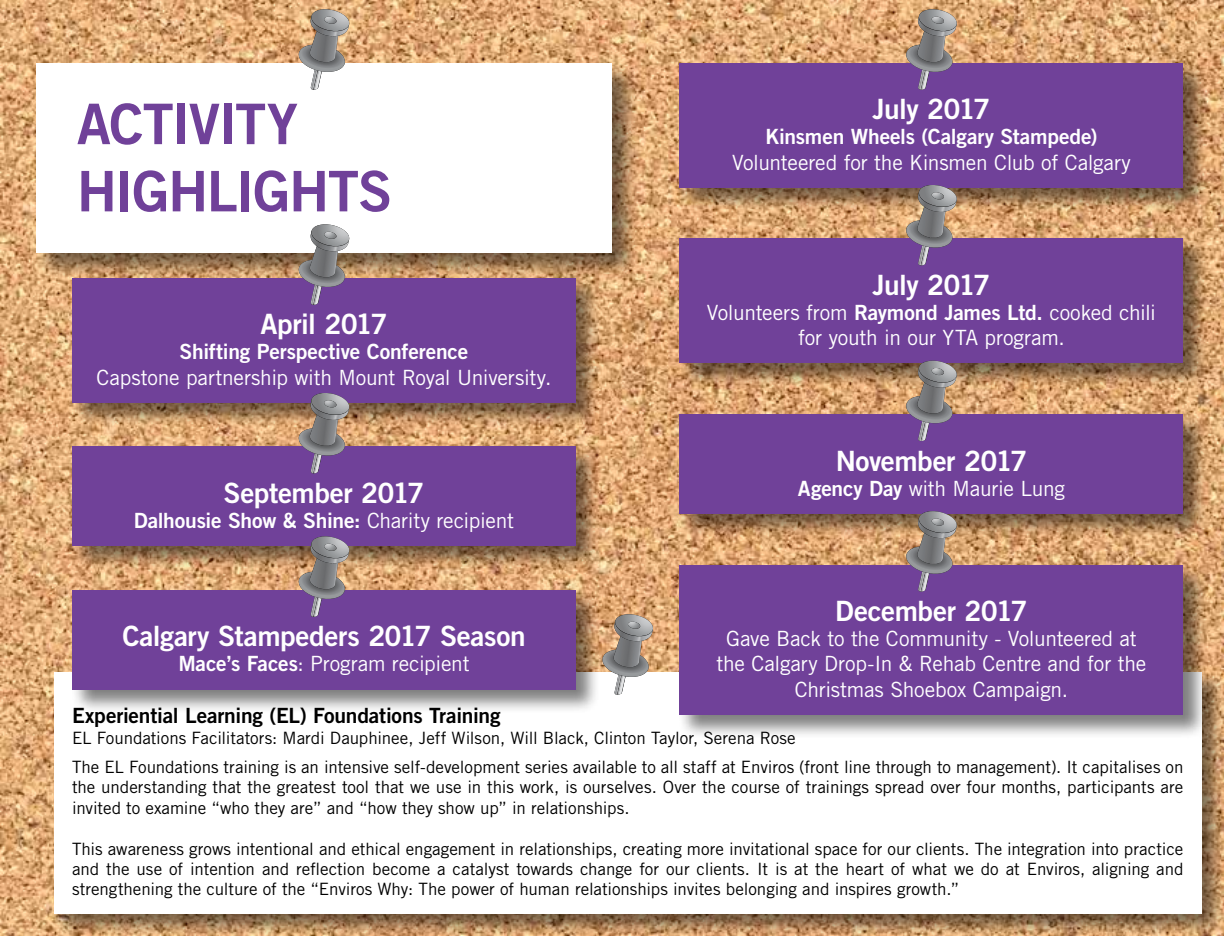
<style>
.page{position:relative;width:1224px;height:936px;background:#fff}
.page>*{position:absolute;margin:0;border:0;box-sizing:border-box;transform-origin:0 0}
.t1{font:56px/67.2px "Trade Gothic LT Std Bd 2";letter-spacing:-.03em;color:#704199}
.t2{font:28px "Trade Gothic LT Std Bd 2";letter-spacing:-.02em;color:#fff}
.t3{font:21px/25.2px "Trade Gothic LT Std";letter-spacing:-.01em;color:#fff;text-align:center}
.t4{font:21px "Trade Gothic LT Std Bd 2";letter-spacing:-.01em;color:#fff}
.t5{font:21px "Trade Gothic LT Std Bd 2";letter-spacing:-.01em;color:#000}
.t6{font:17px/20.4px "Trade Gothic LT Std";letter-spacing:-.005em;color:#000}
.s1{font-family:"Trade Gothic LT Std"}
.s2{font-family:"Trade Gothic LT Std Bd 2"}
</style>
<div class="page">
<img style="left:0;top:0;width:1224px;height:936px">
<div style="left:35px;top:62px;width:604px;height:217px;background:#000;opacity:.5"></div>
<div style="left:36px;top:63px;width:576px;height:189px;background:#fff"></div>
<svg style="left:297px;top:8px;width:53px;height:82px"></svg>
<div style="left:678px;top:62px;width:530px;height:150px;background:#000;opacity:.5"></div>
<div style="left:680px;top:63px;width:504px;height:125px;background:#704199"></div>
<svg style="left:905px;top:8px;width:53px;height:82px"></svg>
<div style="left:71px;top:277px;width:530px;height:150px;background:#000;opacity:.5"></div>
<div style="left:72px;top:278px;width:504px;height:125px;background:#704199"></div>
<svg style="left:297px;top:224px;width:53px;height:81px"></svg>
<div style="left:71px;top:445px;width:530px;height:126px;background:#000;opacity:.5"></div>
<div style="left:72px;top:447px;width:504px;height:99px;background:#704199"></div>
<svg style="left:297px;top:393px;width:53px;height:81px"></svg>
<div style="left:53px;top:671px;width:1171px;height:265px;background:#000;opacity:.5"></div>
<div style="left:54px;top:672px;width:1148px;height:242px;background:#fff"></div>
<svg style="left:601px;top:613px;width:53px;height:82px"></svg>
<div style="left:71px;top:589px;width:530px;height:125px;background:#000;opacity:.5"></div>
<div style="left:72px;top:590px;width:504px;height:99px;background:#704199"></div>
<svg style="left:297px;top:536px;width:53px;height:81px"></svg>
<div style="left:678px;top:237px;width:530px;height:151px;background:#000;opacity:.5"></div>
<div style="left:680px;top:239px;width:504px;height:124px;background:#704199"></div>
<svg style="left:905px;top:185px;width:53px;height:81px"></svg>
<div style="left:678px;top:413px;width:530px;height:125px;background:#000;opacity:.5"></div>
<div style="left:680px;top:414px;width:504px;height:100px;background:#704199"></div>
<svg style="left:905px;top:360px;width:53px;height:81px"></svg>
<div style="left:678px;top:563px;width:530px;height:176px;background:#000;opacity:.5"></div>
<div style="left:680px;top:565px;width:504px;height:150px;background:#704199"></div>
<svg style="left:905px;top:511px;width:53px;height:81px"></svg>
<h1 class="t1" style="left:77px;top:90px;width:317px">ACTIVITY<br>HIGHLIGHTS</h1>
<h2 class="t2" style="left:873px;top:92px;width:119px">July 2017</h2>
<p class="t4" style="left:765px;top:124px;width:334px">Kinsmen Wheels (Calgary Stampede)</p>
<p class="t3" style="left:732px;top:149px;width:400px">Volunteered for the Kinsmen Club of Calgary</p>
<h2 class="t2" style="left:260px;top:307px;width:129px">April 2017</h2>
<p class="t4" style="left:180px;top:339px;width:290px">Shifting Perspective Conference</p>
<p class="t3" style="left:97px;top:364px;width:456px">Capstone partnership with Mount Royal University.</p>
<h2 class="t2" style="left:224px;top:476px;width:202px">September 2017</h2>
<p class="t4" style="left:134px;top:508px;width:382px">Dalhousie Show &amp; Shine: <span class="s1">Charity recipient</span></p>
<h2 class="t2" style="left:122px;top:619px;width:405px">Calgary Stampeders 2017 Season</h2>
<p class="t3" style="left:178px;top:651px;width:293px"><span class="s2">Mace’s Faces</span>: Program recipient</p>
<h2 class="t2" style="left:873px;top:268px;width:119px">July 2017</h2>
<p class="t3" style="left:707px;top:300px;width:451px">Volunteers from <span class="s2">Raymond James Ltd.</span> cooked chili for youth in our YTA program.</p>
<h2 class="t2" style="left:836px;top:443px;width:193px">November 2017</h2>
<p class="t3" style="left:798px;top:475px;width:269px"><span class="s2">Agency Day</span> with Maurie Lung</p>
<h2 class="t2" style="left:835px;top:594px;width:194px">December 2017</h2>
<p class="t3" style="left:717px;top:626px;width:431px">Gave Back to the Community - Volunteered at the Calgary Drop-In &amp; Rehab Centre and for the<br>Christmas Shoebox Campaign.</p>
<p class="t5" style="left:72px;top:703px;width:430px">Experiential Learning (EL) Foundations Training</p>
<p class="t6" style="left:72px;top:723px;width:1113px;line-height:29.4px">EL Foundations Facilitators: Mardi Dauphinee, Jeff Wilson, Will Black, Clinton Taylor, Serena Rose<br>The EL Foundations training is an intensive self-development series available to all staff at Enviros (front line through to management). It capitalises on</p>
<p class="t6" style="left:72px;top:777px;width:1113px">the understanding that the greatest tool that we use in this work, is ourselves. Over the course of trainings spread over four months, participants are invited to examine “who they are” and “how they show up” in relationships.</p>
<p class="t6" style="left:72px;top:838px;width:1113px;text-align:justify">This awareness grows intentional and ethical engagement in relationships, creating more invitational space for our clients. The integration into practice and the use of intention and reflection become a catalyst towards change for our clients. It is at the heart of what we do at Enviros, aligning and strengthening the culture of the “Enviros Why: The power of human relationships invites belonging and inspires growth.”</p>
</div>
